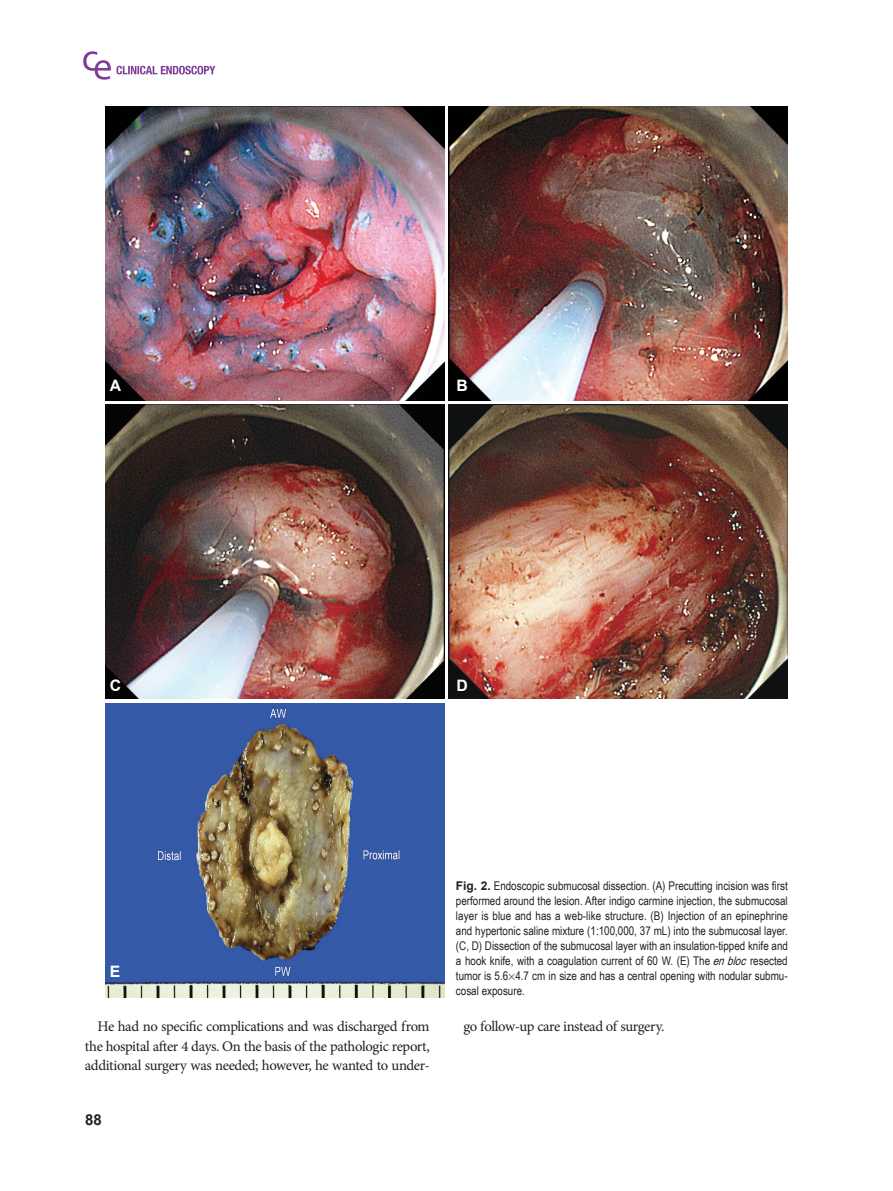
<style>
.page{position:relative;width:893px;height:1191px;background:#fff}
.page>*{position:absolute;margin:0;border:0;box-sizing:border-box;transform-origin:0 0}
.t1{font:700 15.75px "Arial";color:#fff}
.t2{font:700 15px "Arial";color:#231f20}
.본문{font:14.7px/19.5px "Minion Pro";letter-spacing:-.025em;color:#231f20;text-align:justify}
.그림_타이틀{font:12px/15px "Arial Narrow";color:#231f20;text-align:justify}
.s1{font-family:"Arial";font-weight:700}
.s2{font-style:italic}
.s3{font-family:"Myriad Pro";font-weight:300}
</style>
<div class="page">
<svg style="left:117px;top:66px;width:98px;height:8px"></svg>
<svg style="left:83px;top:51px;width:28px;height:29px"></svg>
<img style="left:105px;top:106px;width:339px;height:294px">
<img style="left:105px;top:404px;width:339px;height:294px">
<img style="left:449px;top:106px;width:339px;height:294px">
<img style="left:449px;top:404px;width:339px;height:294px">
<img style="left:105px;top:704px;width:339px;height:293px">
<p class="t1" style="left:110px;top:375px;width:13px">A</p>
<p class="t1" style="left:457px;top:375px;width:13px">B</p>
<p class="t1" style="left:110px;top:675px;width:13px">C</p>
<p class="t1" style="left:457px;top:675px;width:13px">D</p>
<p class="t1" style="left:110px;top:961px;width:12px">E</p>
<p class="그림_타이틀" style="left:456px;top:877px;width:333px"><span class="s1">Fig. 2.</span> Endoscopic submucosal dissection. (A) Precutting incision was first performed around the lesion. After indigo carmine injection, the submucosal layer is blue and has a web-like structure. (B) Injection of an epinephrine and hypertonic saline mixture (1:100,000, 37 mL) into the submucosal layer. (C, D) Dissection of the submucosal layer with an insulation-tipped knife and a hook knife, with a coagulation current of 60 W. (E) The <span class="s2">enbloc</span>resected tumor is 5.6<span class="s3">×</span>4.7 cm in size and has a central opening with nodular submu&shy;cosal exposure.</p>
<p class="본문" style="left:85px;top:1016px;width:346px;text-indent:13px">He had no specific complications and was discharged from the hospital after 4 days. On the basis of the pathologic report, additional surgery was needed; however, he wanted to under-</p>
<p class="본문" style="left:463px;top:1016px;width:203px">go follow-up care instead of surgery.</p>
<p class="t2" style="left:85px;top:1109px;width:18px">88</p>
</div>
